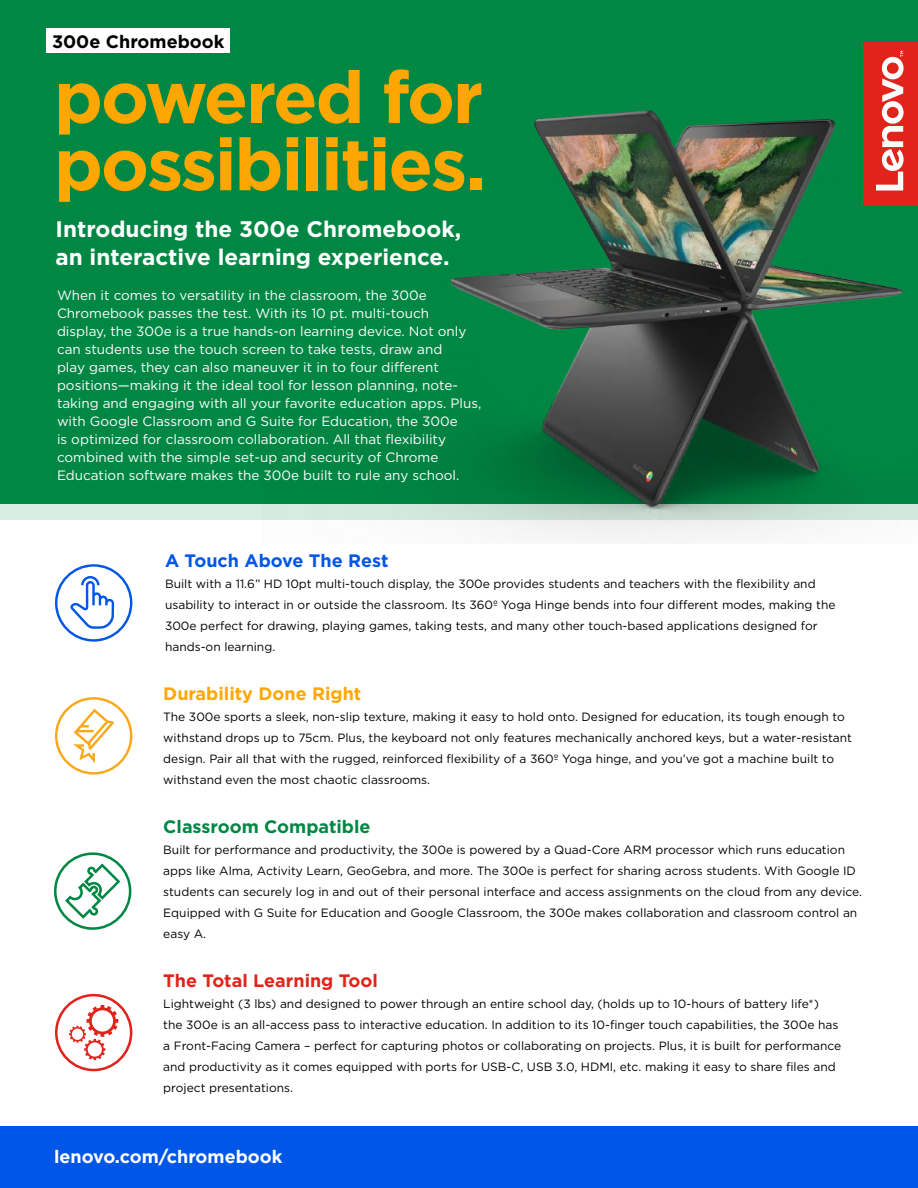
<style>
.page{position:relative;width:918px;height:1188px;background:#fff}
.page>*{position:absolute;margin:0;border:0;box-sizing:border-box;transform-origin:0 0}
.t1{font:700 72.6px/67.3px "Gotham";letter-spacing:-.03em;color:#ffa700}
.t2{font:700 22.5px/28.5px "Gotham";color:#fff}
.t3{font:700 18px "Gotham";color:#fff}
.t4{font:700 18px "Gotham";color:#e2231b}
.t5{font:700 18px "Gotham";color:#ffa700}
.t6{font:700 18px "Gotham";color:#008744}
.t7{font:700 18px "Gotham";color:#0057e7}
.t8{font:700 18px "Gotham";color:#000}
.t9{font:13.5px/18px "Gotham";color:#fff}
.t10{font:12px/21px "Gotham";color:#000}
</style>
<div class="page">
<div style="left:0;top:503px;width:918px;height:16px;background:#d9ede3"></div>
<div style="left:0;top:0;width:918px;height:503px;background:#008744"></div>
<img style="left:263px;top:76px;width:655px;height:462px">
<div style="left:864px;top:42px;width:54px;height:164px;background:#e2231b"></div>
<svg style="left:876px;top:51px;width:28px;height:139px"></svg>
<div style="left:0;top:1126px;width:918px;height:62px;background:#0057e7"></div>
<svg style="left:55px;top:697px;width:77px;height:78px"></svg>
<div style="left:55px;top:994px;width:77px;height:77px;border:3px solid #e2231b;border-radius:50%"></div>
<svg style="left:69px;top:1005px;width:49px;height:55px"></svg>
<div style="left:54px;top:852px;width:77px;height:78px;border:3px solid #008744;border-radius:50%"></div>
<svg style="left:63px;top:862px;width:59px;height:59px"></svg>
<div style="left:46px;top:28px;width:184px;height:25px;background:#fff"></div>
<svg style="left:55px;top:564px;width:77px;height:78px"></svg>
<h3 class="t8" style="left:52px;top:31px;width:174px">300e Chromebook</h3>
<h1 class="t1" style="left:54px;top:62px;width:433px">powered for possibilities.</h1>
<h2 class="t2" style="left:56px;top:214px;width:407px">Introducing the 300e Chromebook, an interactive learning experience.</h2>
<p class="t9" style="left:57px;top:286px;width:426px">When it comes to versatility in the classroom, the 300e Chromebook passes the test. With its 10 pt. multi-touch display, the 300e is a true hands-on learning device. Not only can students use the touch screen to take tests, draw and<br>play games, they can also maneuver it in to four different positions—making it the ideal tool for lesson planning, note&shy;taking and engaging with all your favorite education apps. Plus, with Google Classroom and G Suite for Education, the 300e<br>is optimized for classroom collaboration. All that flexibility combined with the simple set-up and security of Chrome Education software makes the 300e built to rule any school.</p>
<h3 class="t7" style="left:165px;top:550px;width:225px">A Touch Above The Rest</h3>
<p class="t10" style="left:165px;top:573px;width:672px">Built with a 11.6” HD 10pt multi-touch display, the 300e provides students and teachers with the flexibility and usability to interact in or outside the classroom. Its 360º Yoga Hinge bends into four different modes, making the 300e perfect for drawing, playing games, taking tests, and many other touch-based applications designed for hands-on learning.</p>
<h3 class="t5" style="left:163px;top:683px;width:200px">Durability Done Right</h3>
<p class="t10" style="left:163px;top:706px;width:690px">The 300e sports a sleek, non-slip texture, making it easy to hold onto. Designed for education, its tough enough to withstand drops up to 75cm. Plus, the keyboard not only features mechanically anchored keys, but a water-resistant design. Pair all that with the rugged, reinforced flexibility of a 360º Yoga hinge, and you’ve got a machine built to withstand even the most chaotic classrooms.</p>
<h3 class="t6" style="left:163px;top:816px;width:209px">Classroom Compatible</h3>
<p class="t10" style="left:163px;top:839px;width:700px">Built for performance and productivity, the 300e is powered by a Quad-Core ARM processor which runs education apps like Alma, Activity Learn, GeoGebra, and more. The 300e is perfect for sharing across students. With Google ID students can securely log in and out of their personal interface and access assignments on the cloud from any device.<br>Equipped with G Suite for Education and Google Classroom, the 300e makes collaboration and classroom control an easy A.</p>
<h3 class="t4" style="left:163px;top:970px;width:216px">The Total Learning Tool</h3>
<p class="t10" style="left:163px;top:993px;width:679px">Lightweight (3 lbs) and designed to power through an entire school day, (holds up to 10-hours of battery life*) the 300e is an all-access pass to interactive education. In addition to its 10-finger touch capabilities, the 300e has a Front-Facing Camera – perfect for capturing photos or collaborating on projects. Plus, it is built for performance and productivity as it comes equipped with ports for USB-C, USB 3.0, HDMI, etc. making it easy to share files and project presentations.</p>
<h3 class="t3" style="left:54px;top:1146px;width:230px">lenovo.com/chromebook</h3>
</div>
